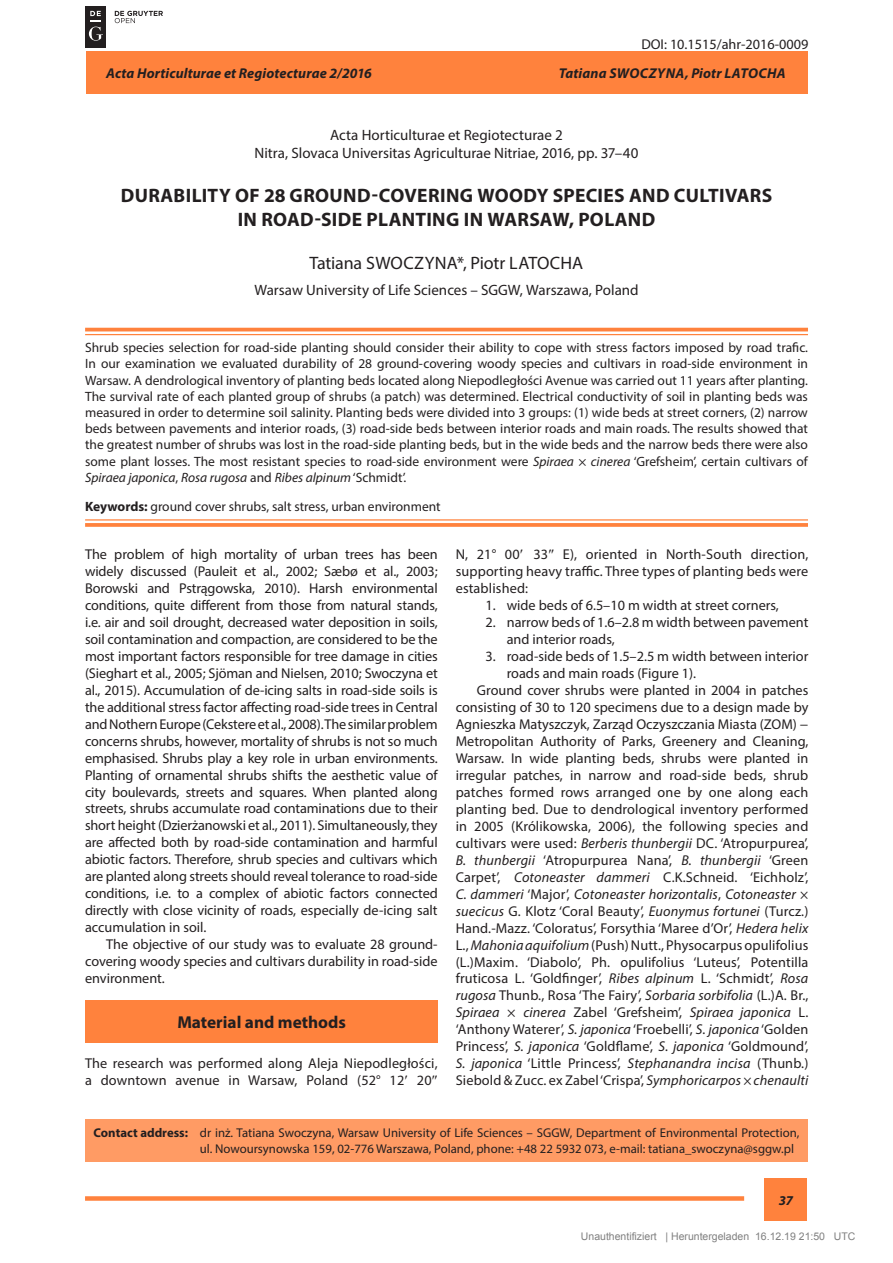
<style>
.page{position:relative;width:893px;height:1263px;background:#fff}
.page>*{position:absolute;margin:0;border:0;box-sizing:border-box;transform-origin:0 0}
.t1{font:700 19.5px/23.4px "Myriad Pro";letter-spacing:.015em;color:#231f20;text-align:center}
.t2{font:18px "Myriad Pro";letter-spacing:-.01em;color:#231f20}
.t3{font:700 17.25px "Myriad Pro";color:#231f20}
.t4{font:15px/18px "Myriad Pro";color:#231f20;text-align:center}
.t5{font:14.25px/17px "Myriad Pro";letter-spacing:.005em;color:#231f20;text-align:justify}
.t6{font:italic 14.25px "Myriad Pro";letter-spacing:.01em;color:#231f20}
.t7{font:italic 700 14.25px "Myriad Pro";letter-spacing:.01em;color:#231f20}
.t8{font:13.5px/16.2px "Myriad Pro";color:#231f20;text-align:justify}
.t9{font:italic 700 13.5px "Myriad Pro";color:#231f20}
.t10{font:12.75px/15.8px "Myriad Pro";color:#231f20}
.t11{font:10.5px "Arial";color:#808080}
.s1{font-style:italic}
.s2{font-weight:700}
.s3{font-style:normal}
</style>
<div class="page">
<div style="left:86px;top:51px;width:721px;height:43px;background:#ff823d"></div>
<div style="left:765px;top:1178px;width:42px;height:43px;background:#ff823d"></div>
<div style="left:85px;top:1196px;width:659px;height:5px;background:#ff823d"></div>
<hr style="left:85px;top:328px;width:723px;height:3px;background:#ff823d">
<hr style="left:85px;top:334px;width:723px;height:1px;background:#ff823d">
<hr style="left:85px;top:519px;width:723px;height:2px;background:#ff823d">
<svg style="left:85px;top:523px;width:723px;height:4px;background:#ff8948"></svg>
<div style="left:85px;top:1119px;width:723px;height:42px;background:#ff9b64"></div>
<div style="left:85px;top:1000px;width:353px;height:42px;background:#ff823d"></div>
<div style="left:85px;top:6px;width:21px;height:42px;background:#231f20"></div>
<svg style="left:89px;top:11px;width:14px;height:30px"></svg>
<svg style="left:115px;top:11px;width:48px;height:12px"></svg>
<p class="t5" style="left:641px;top:35px;width:168px">DOI: 10.1515/ahr-2016-0009</p>
<p class="t7" style="left:106px;top:64px;width:267px">Acta Horticulturae et Regiotecturae 2/2016</p>
<p class="t7" style="left:559px;top:64px;width:219px">Tatiana Swoczyna, Piotr Latocha</p>
<p class="t4" style="left:255px;top:125px;width:385px">Acta Horticulturae et Regiotecturae 2<br>Nitra, Slovaca Universitas Agriculturae Nitriae, 2016, pp. 37–40</p>
<h1 class="t1" style="left:121px;top:183px;width:653px">DURABILITY OF 28 GROUND-COVERING WOODY SPECIES AND CULTIVARS<br>IN ROAD-SIDE PLANTING IN WARSAW, POLAND</h1>
<p class="t2" style="left:310px;top:251px;width:79px">Tatiana Swocz</p>
<p class="t2" style="left:425px;top:251px;width:106px">yna*, Piotr Latocha</p>
<p class="t4" style="left:254px;top:281px;width:386px">Warsaw University of Life Sciences – SGGW, Warszawa, Poland</p>
<p class="t8" style="left:85px;top:339px;width:724px">Shrub species selection for road-side planting should consider their ability to cope with stress factors imposed by road trafic.<br>In our examination we evaluated durability of 28 ground-covering woody species and cultivars in road-side environment in Warsaw. A dendrological inventory of planting beds located along Niepodległości Avenue was carried out 11 years after planting.<br>The survival rate of each planted group of shrubs (a patch) was determined. Electrical conductivity of soil in planting beds was measured in order to determine soil salinity. Planting beds were divided into 3 groups: (1) wide beds at street corners, (2) narrow beds between pavements and interior roads, (3) road-side beds between interior roads and main roads. The results showed that the greatest number of shrubs was lost in the road-side planting beds, but in the wide beds and the narrow beds there were also some plant losses. The most resistant species to road-side environment were <span class="s1">Spiraea</span> × <span class="s1">cinerea</span> ‘Grefsheim’, certain cultivars of <span class="s1">Spiraea japonica</span>, <span class="s1">Rosa rugosa</span> and <span class="s1">Ribes alpinum</span> ‘Schmidt’.</p>
<p class="t8" style="left:85px;top:498px;width:357px"><span class="s2">KEYWORDS:</span> ground cover shrubs, salt stress, urban environment</p>
<p class="t5" style="left:85px;top:546px;width:354px">The problem of high mortality of urban trees has been widely discussed (Pauleit et al., 2002; Sæbø et al., 2003; Borowski and Pstrągowska, 2010). Harsh environmental conditions, quite different from those from natural stands, i.e. air and soil drought, decreased water deposition in soils, soil contamination and compaction, are considered to be the most important factors responsible for tree damage in cities (Sieghart et al., 2005; Sjöman and Nielsen, 2010; Swoczyna et al., 2015). Accumulation of de-icing salts in road-side soils is the additional stress factor affecting road-side trees in Central and Nothern Europe (Cekstere et al., 2008). The similar problem concerns shrubs, however, mortality of shrubs is not so much emphasised. Shrubs play a key role in urban environments.<br>Planting of ornamental shrubs shifts the aesthetic value of city boulevards, streets and squares. When planted along streets, shrubs accumulate road contaminations due to their short height (Dzierżanowski et al., 2011). Simultaneously, they are affected both by road-side contamination and harmful abiotic factors. Therefore, shrub species and cultivars which are planted along streets should reveal tolerance to road-side conditions, i.e. to a complex of abiotic factors connected directly with close vicinity of roads, especially de-icing salt accumulation in soil.</p>
<p class="t5" style="left:85px;top:935px;width:354px;text-indent:21px">The objective of our study was to evaluate 28 ground&shy;covering woody species and cultivars durability in road-side environment.</p>
<p class="t3" style="left:177px;top:1010px;width:170px">MATERIAL AND METHODS</p>
<p class="t5" style="left:85px;top:1054px;width:354px">The research was performed along Aleja Niepodległości, a downtown avenue in Warsaw, Poland (52° 12 20</p>
<p class="t5" style="left:456px;top:546px;width:354px">N, 21° 00 33 E), oriented in North-South direction, supporting heavy traffic. Three types of planting beds were established:</p>
<p class="t5" style="left:485px;top:597px;width:295px">1. wide beds of 6.5–10 m width at street corners,</p>
<p class="t5" style="left:507px;top:614px;width:303px;text-indent:-21px">2. narrow beds of 1.6–2.8 m width between pavement and interior roads,</p>
<p class="t5" style="left:485px;top:648px;width:324px">3. road-side beds of 1.5–2.5 m width between interior</p>
<p class="t5" style="left:507px;top:665px;width:191px">roads and main roads (Figure 1).</p>
<p class="t5" style="left:477px;top:682px;width:333px">Ground cover shrubs were planted in 2004 in patches</p>
<p class="t5" style="left:456px;top:699px;width:354px">consisting of 30 to 120 specimens due to a design made by</p>
<p class="t5" style="left:456px;top:716px;width:354px">Agnieszka Matyszczyk, Zarząd Oczyszczania Miasta (ZOM) −</p>
<p class="t5" style="left:456px;top:733px;width:354px">Metropolitan Authority of Parks, Greenery and Cleaning,</p>
<p class="t5" style="left:456px;top:750px;width:354px">Warsaw. In wide planting beds, shrubs were planted in</p>
<p class="t5" style="left:456px;top:767px;width:354px">irregular patches, in narrow and road-side beds, shrub</p>
<p class="t5" style="left:456px;top:784px;width:354px">patches formed rows arranged one by one along each</p>
<p class="t5" style="left:456px;top:800px;width:354px">planting bed. Due to dendrological inventory performed</p>
<p class="t5" style="left:456px;top:817px;width:354px">in 2005 (Królikowska, 2006), the following species and</p>
<p class="t5" style="left:456px;top:834px;width:354px">cultivars were used: <span class="s1">Berberis thunbergii</span> DC. ‘Atropurpurea’,</p>
<p class="t5" style="left:456px;top:851px;width:354px"><span class="s1">B. thunbergii</span> ‘Atropurpurea Nana’, <span class="s1">B. thunbergii</span> ‘Green</p>
<p class="t5" style="left:456px;top:868px;width:354px">Carpet’, <span class="s1">Cotoneaster dammeri</span> C.K.Schneid. ‘Eichholz’,</p>
<p class="t6" style="left:456px;top:885px;width:354px">C. dammeri <span class="s3">‘Major’,</span> Cotoneaster horizontalis<span class="s3">,</span> Cotoneaster ×</p>
<p class="t5" style="left:456px;top:902px;width:354px"><span class="s1">suecicus</span> G. Klotz ‘Coral Beauty’, <span class="s1">Euonymus fortunei</span> (Turcz.)</p>
<p class="t5" style="left:456px;top:919px;width:354px">Hand.-Mazz. ‘Coloratus’, Forsythia ‘Maree d’Or’, <span class="s1">Hedera helix</span></p>
<p class="t5" style="left:456px;top:936px;width:354px">L., <span class="s1">Mahonia aquifolium</span> (Push) Nutt., Physocarpus opulifolius</p>
<p class="t5" style="left:456px;top:953px;width:354px">(L.)Maxim. ‘Diabolo’, Ph. opulifolius ‘Luteus’, Potentilla</p>
<p class="t5" style="left:456px;top:970px;width:354px">fruticosa L. ‘Goldfinger’, <span class="s1">Ribes alpinum</span> L. ‘Schmidt’, <span class="s1">Rosa</span></p>
<p class="t5" style="left:456px;top:987px;width:354px"><span class="s1">rugosa</span> Thunb., Rosa ‘The Fairy’, <span class="s1">Sorbaria sorbifolia</span> (L.)A. Br.,</p>
<p class="t6" style="left:456px;top:1004px;width:354px">Spiraea <span class="s3">×</span> cinerea <span class="s3">Zabel ‘Grefsheim’,</span> Spiraea japonica <span class="s3">L.</span></p>
<p class="t5" style="left:456px;top:1021px;width:354px">‘Anthony Waterer’, <span class="s1">S. japonica</span> ‘Froebelli’, <span class="s1">S. japonica</span> ‘Golden</p>
<p class="t5" style="left:456px;top:1038px;width:354px">Princess’, <span class="s1">S. japonica</span> ‘Goldflame’, <span class="s1">S. japonica</span> ‘Goldmound’,</p>
<p class="t6" style="left:456px;top:1055px;width:354px">S. japonica <span class="s3">‘Little Princess’,</span> Stephanandra incisa <span class="s3">(Thunb.)</span></p>
<p class="t5" style="left:456px;top:1072px;width:354px">Siebold &amp; Zucc. ex Zabel ‘Crispa’, <span class="s1">Symphoricarpos × chenaulti</span></p>
<p class="t10" style="left:200px;top:1124px;width:601px;text-indent:-106px"><span class="s2">CONTACT ADDRESS:</span> dr inż. Tatiana Swoczyna, Warsaw University of Life Sciences – SGGW, Department of Environmental Protection, ul. Nowoursynowska 159, 02-776 Warszawa, Poland, phone: +48 22 5932 073, e-mail: tatiana_swoczyna@sggw.pl</p>
<p class="t9" style="left:779px;top:1191px;width:16px">37</p>
<p class="t11" style="left:581px;top:1233px;width:276px">Unauthentifiziert | Heruntergeladen 16.12.19 21:50 UTC</p>
</div>
